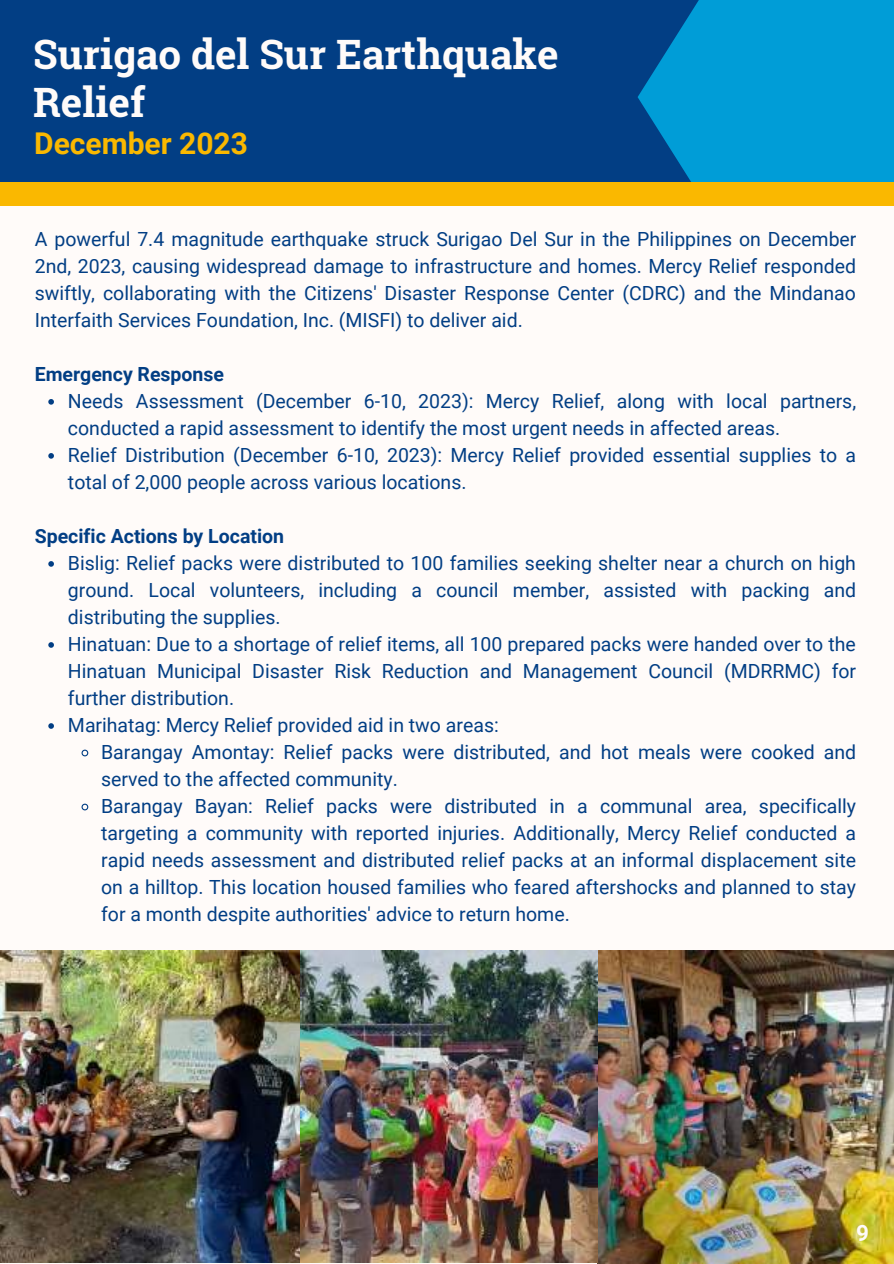
<style>
.page{position:relative;width:894px;height:1264px;background:#fff}
.page>*{position:absolute;margin:0;border:0;box-sizing:border-box;transform-origin:0 0}
.t1{font:700 40.5px/48.3px "Roboto Slab";color:#fffbf9}
.t2{font:700 30px "Roboto";color:#fab800}
.t3{font:700 22.5px "Roboto";color:#fffbf9}
.t4{font:19.5px/27px "Roboto";color:#023e84}
.t5{font:700 19.5px "Roboto";color:#023e84}
</style>
<div class="page">
<div style="left:0;top:0;width:893px;height:1263px;background:#fffbf9"></div>
<div style="left:0;top:0;width:893px;height:194px;background:#023e84"></div>
<svg style="left:637px;top:0;width:256px;height:182px;background:#0092cd"></svg>
<svg style="left:48px;top:399px;width:6px;height:5px"></svg>
<svg style="left:48px;top:453px;width:6px;height:5px"></svg>
<svg style="left:48px;top:561px;width:6px;height:5px"></svg>
<svg style="left:48px;top:642px;width:6px;height:5px"></svg>
<svg style="left:48px;top:723px;width:6px;height:5px"></svg>
<svg style="left:81px;top:749px;width:8px;height:8px"></svg>
<svg style="left:81px;top:803px;width:8px;height:8px"></svg>
<div style="left:0;top:182px;width:893px;height:24px;background:#fab800"></div>
<img style="left:0;top:950px;width:893px;height:313px">
<h1 class="t1" style="left:33px;top:29px;width:527px">Surigao del Sur Earthquake<br>Relief</h1>
<h2 class="t2" style="left:34px;top:126px;width:215px">December 2023</h2>
<p class="t4" style="left:35px;top:226px;width:823px;text-align:justify">A powerful 7.4 magnitude earthquake struck Surigao Del Sur in the Philippines on December 2nd, 2023, causing widespread damage to infrastructure and homes. Mercy Relief responded swiftly, collaborating with the Citizens' Disaster Response Center (CDRC) and the Mindanao Interfaith Services Foundation, Inc. (MISFI) to deliver aid.</p>
<p class="t5" style="left:35px;top:363px;width:191px">Emergency Response</p>
<p class="t4" style="left:68px;top:388px;width:789px">Needs Assessment (December 6-10, 2023): Mercy Relief, along with local partners, conducted a rapid assessment to identify the most urgent needs in affected areas.<br>Relief Distribution (December 6-10, 2023): Mercy Relief provided essential supplies to a total of 2,000 people across various locations.</p>
<p class="t5" style="left:35px;top:525px;width:251px">Specific Actions by Location</p>
<p class="t4" style="left:68px;top:550px;width:789px">Bislig: Relief packs were distributed to 100 families seeking shelter near a church on high ground. Local volunteers, including a council member, assisted with packing and distributing the supplies.<br>Hinatuan: Due to a shortage of relief items, all 100 prepared packs were handed over to the Hinatuan Municipal Disaster Risk Reduction and Management Council (MDRRMC) for further distribution.<br>Marihatag: Mercy Relief provided aid in two areas:</p>
<p class="t4" style="left:101px;top:739px;width:756px">Barangay Amontay: Relief packs were distributed, and hot meals were cooked and served to the affected community.<br>Barangay Bayan: Relief packs were distributed in a communal area, specifically targeting a community with reported injuries. Additionally, Mercy Relief conducted a rapid needs assessment and distributed relief packs at an informal displacement site on a hilltop. This location housed families who feared aftershocks and planned to stay for a month despite authorities' advice to return home.</p>
<p class="t3" style="left:855px;top:1220px;width:14px">9</p>
</div>
